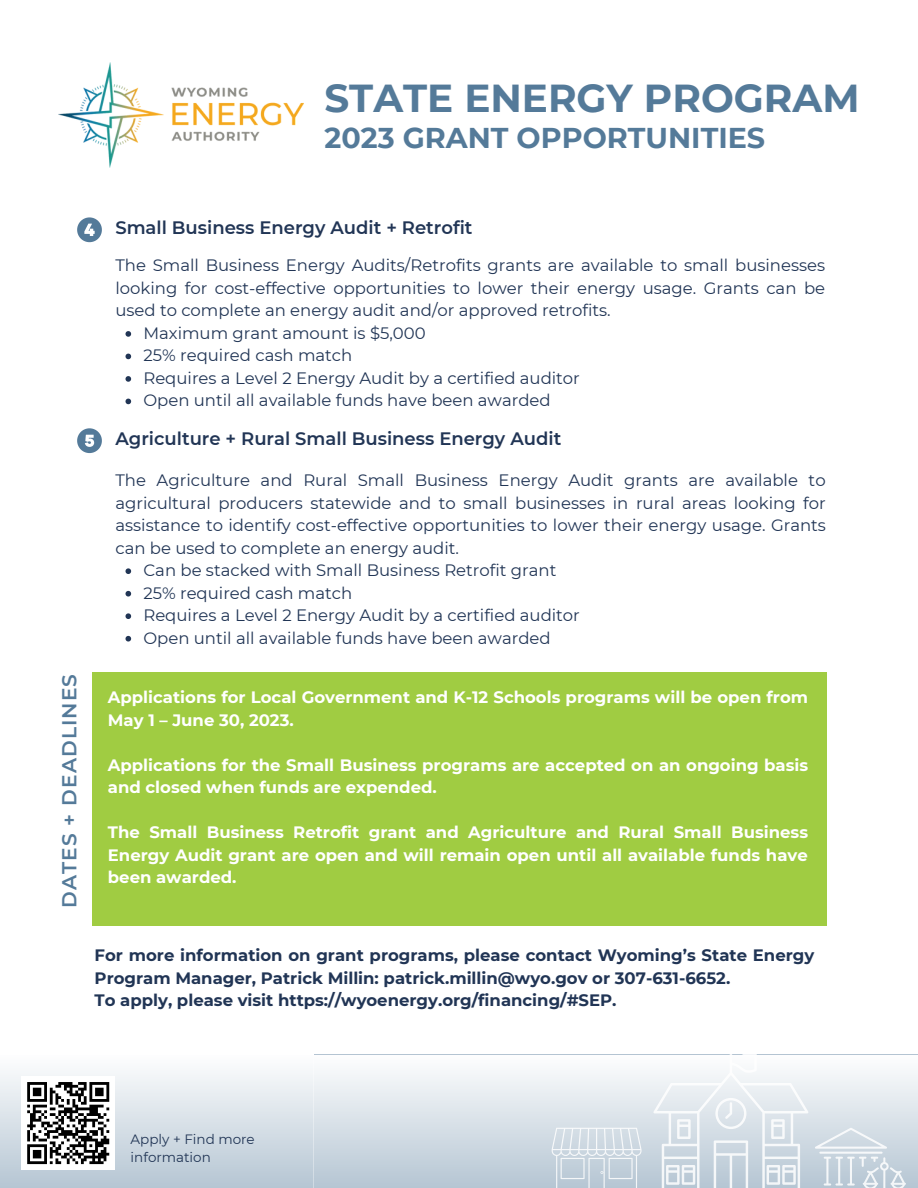
<style>
.page{position:relative;width:918px;height:1188px;background:#fff}
.page>*{position:absolute;margin:0;border:0;box-sizing:border-box;transform-origin:0 0}
.t1{font:700 39px "Montserrat";color:#547a99}
.t2{font:700 28.65px "Montserrat";color:#547a99}
.t3{font:600 20.1px "Montserrat";letter-spacing:.055em;color:#547a99}
.t4{font:600 18px "Montserrat";color:#213555}
.t5{font:16.5px/22.5px "Montserrat";color:#213555}
.t6{font:700 16.5px/22.5px "Montserrat";color:#fff}
.t7{font:700 16.5px/22.5px "Montserrat";color:#213555}
.t8{font:13.5px/18px "Montserrat";color:#213555}
</style>
<div class="page">
<div style="left:0;top:1055px;width:314px;height:133px;background:linear-gradient(to bottom,#fdfefe,#b6c6d3)"></div>
<div style="left:628px;top:1055px;width:290px;height:133px;background:linear-gradient(to bottom,#fdfefe,#b6c6d3)"></div>
<div style="left:314px;top:1055px;width:314px;height:133px;background:linear-gradient(to bottom,#fdfefe,#b6c6d3)"></div>
<img style="left:58px;top:62px;width:246px;height:106px">
<div style="left:92px;top:672px;width:734px;height:254px;background:#a0cc42"></div>
<div style="left:22px;top:1076px;width:93px;height:94px;background:#fff"></div>
<svg style="left:27px;top:1082px;width:83px;height:83px"></svg>
<svg style="left:653px;top:1054px;width:155px;height:134px"></svg>
<svg style="left:815px;top:1128px;width:72px;height:21px;background:#d8e0e7"></svg>
<hr style="left:819px;top:1152px;width:64px;height:2px;background:#fff">
<svg style="left:824px;top:1157px;width:82px;height:31px;background:#cad6df"></svg>
<svg style="left:552px;top:1128px;width:90px;height:60px;background:#cdd8e1"></svg>
<svg style="left:77px;top:217px;width:25px;height:25px"></svg>
<svg style="left:77px;top:428px;width:25px;height:25px"></svg>
<svg style="left:126px;top:331px;width:5px;height:6px"></svg>
<svg style="left:126px;top:354px;width:5px;height:5px"></svg>
<svg style="left:126px;top:376px;width:5px;height:6px"></svg>
<svg style="left:126px;top:399px;width:5px;height:5px"></svg>
<svg style="left:126px;top:568px;width:5px;height:6px"></svg>
<svg style="left:126px;top:591px;width:5px;height:6px"></svg>
<svg style="left:126px;top:613px;width:5px;height:6px"></svg>
<svg style="left:126px;top:636px;width:5px;height:6px"></svg>
<h1 class="t1" style="left:324px;top:74px;width:537px">STATE ENERGY PROGRAM</h1>
<h2 class="t2" style="left:324px;top:121px;width:442px">2023 GRANT OPPORTUNITIES</h2>
<p class="t3" style="left:57px;top:908px;width:236px;rotate:-90deg">DATES + DEADLINES</p>
<p class="t4" style="left:115px;top:216px;width:359px">Small Business Energy Audit + Retrofit</p>
<p class="t5" style="left:115px;top:254px;width:711px;text-align:justify">The Small Business Energy Audits/Retrofits grants are available to small businesses looking for cost-effective opportunities to lower their energy usage. Grants can be used to complete an energy audit and/or approved retrofits.</p>
<p class="t5" style="left:143px;top:322px;width:438px">Maximum grant amount is $5,000<br>25% required cash match<br>Requires a Level 2 Energy Audit by a certified auditor Open until all available funds have been awarded</p>
<p class="t4" style="left:115px;top:427px;width:447px">Agriculture + Rural Small Business Energy Audit</p>
<p class="t5" style="left:115px;top:469px;width:712px;text-align:justify">The Agriculture and Rural Small Business Energy Audit grants are available to agricultural producers statewide and to small businesses in rural areas looking for assistance to identify cost-effective opportunities to lower their energy usage. Grants can be used to complete an energy audit.</p>
<p class="t5" style="left:143px;top:559px;width:438px">Can be stacked with Small Business Retrofit grant 25% required cash match<br>Requires a Level 2 Energy Audit by a certified auditor Open until all available funds have been awarded</p>
<p class="t6" style="left:108px;top:686px;width:702px">Applications for Local Government and K-12 Schools programs will be open from<br>May 1 – June 30, 2023.</p>
<p class="t6" style="left:108px;top:754px;width:702px">Applications for the Small Business programs are accepted on an ongoing basis and closed when funds are expended.</p>
<p class="t6" style="left:108px;top:821px;width:702px;text-align:justify">The Small Business Retrofit grant and Agriculture and Rural Small Business Energy Audit grant are open and will remain open until all available funds have been awarded.</p>
<p class="t7" style="left:95px;top:944px;width:721px">For more information on grant programs, please contact Wyoming’s State Energy<br>Program Manager, Patrick Millin: patrick.millin@wyo.gov or 307-631-6652.<br>To apply, please visit https://wyoenergy.org/financing/#SEP.</p>
<p class="t8" style="left:131px;top:1130px;width:126px">Apply + Find more information</p>
</div>
